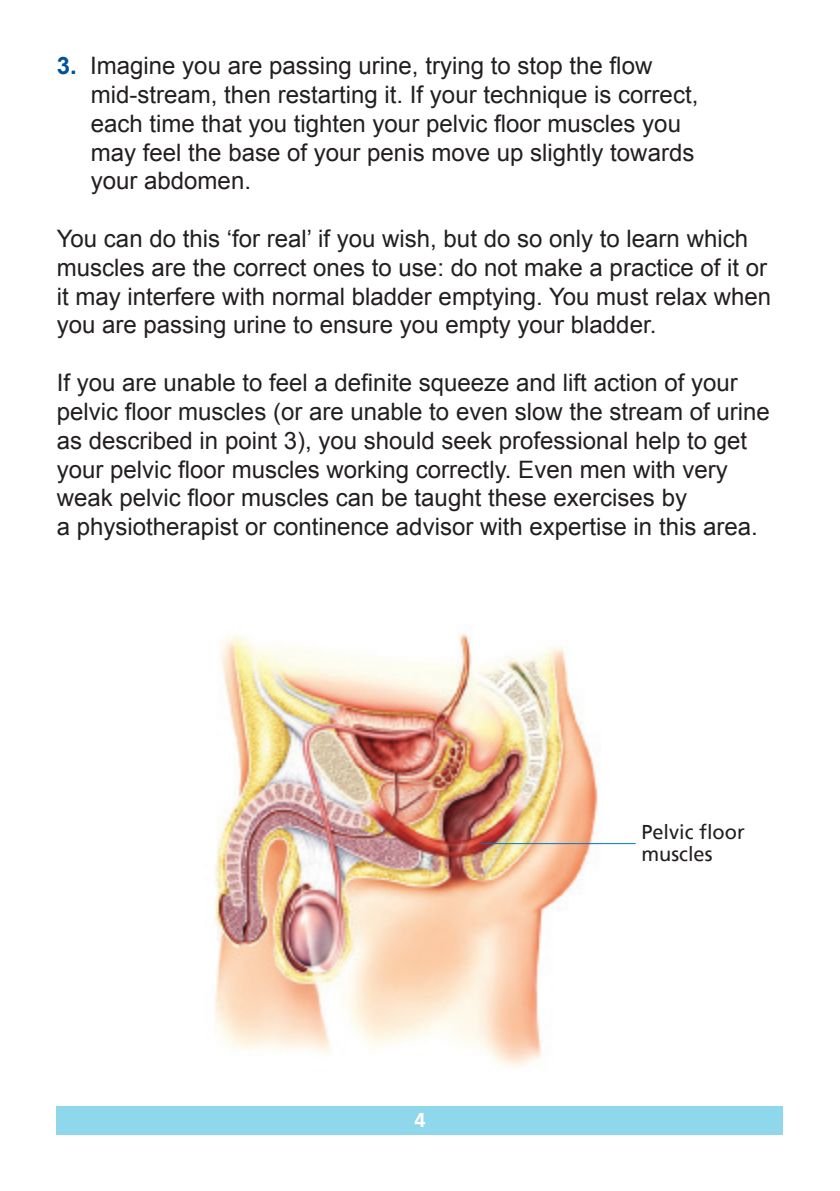
<style>
.page{position:relative;width:840px;height:1191px;background:#fff}
.page>*{position:absolute;margin:0;border:0;box-sizing:border-box;transform-origin:0 0}
.t1{font:24px/28.8px "Arial";color:#231f20}
.t2{font:20px/22px "Frutiger";color:#231f20}
.t3{font:700 20px "Frutiger";color:#fff}
.s1{font-weight:700;color:#01519b}
</style>
<div class="page">
<div style="left:57px;top:1106px;width:725px;height:28px;background:#8fd7eb"></div>
<img style="left:214px;top:634px;width:407px;height:433px">
<hr style="left:480px;top:843px;width:155px;height:1px;background:#007ac2">
<p class="t1" style="left:57px;top:52px;width:596px"><span class="s1">3.</span> Imagine you are passing urine, trying to stop the flow</p>
<p class="t1" style="left:91px;top:80px;width:608px">mid-stream, then restarting it. If your technique is correct, each time that you tighten your pelvic floor muscles you</p>
<p class="t1" style="left:91px;top:138px;width:604px">may feel the base of your penis move up slightly towards your abdomen.</p>
<p class="t1" style="left:57px;top:224px;width:715px">You can do this ‘for real’ if you wish, but do so only to learn which muscles are the correct ones to use: do not make a practice of it or it may interfere with normal bladder emptying. You must relax when you are passing urine to ensure you empty your bladder.</p>
<p class="t1" style="left:57px;top:368px;width:714px">If you are unable to feel a definite squeeze and lift action of your pelvic floor muscles (or are unable to even slow the stream of urine as described in point 3), you should seek professional help to get your pelvic floor muscles working correctly. Even men with very weak pelvic floor muscles can be taught these exercises by</p>
<p class="t1" style="left:57px;top:512px;width:702px">a physiotherapist or continence advisor with expertise in this area.</p>
<p class="t3" style="left:414px;top:1107px;width:13px">4</p>
<p class="t2" style="left:641px;top:821px;width:105px">Pelvic floor muscles</p>
</div>
